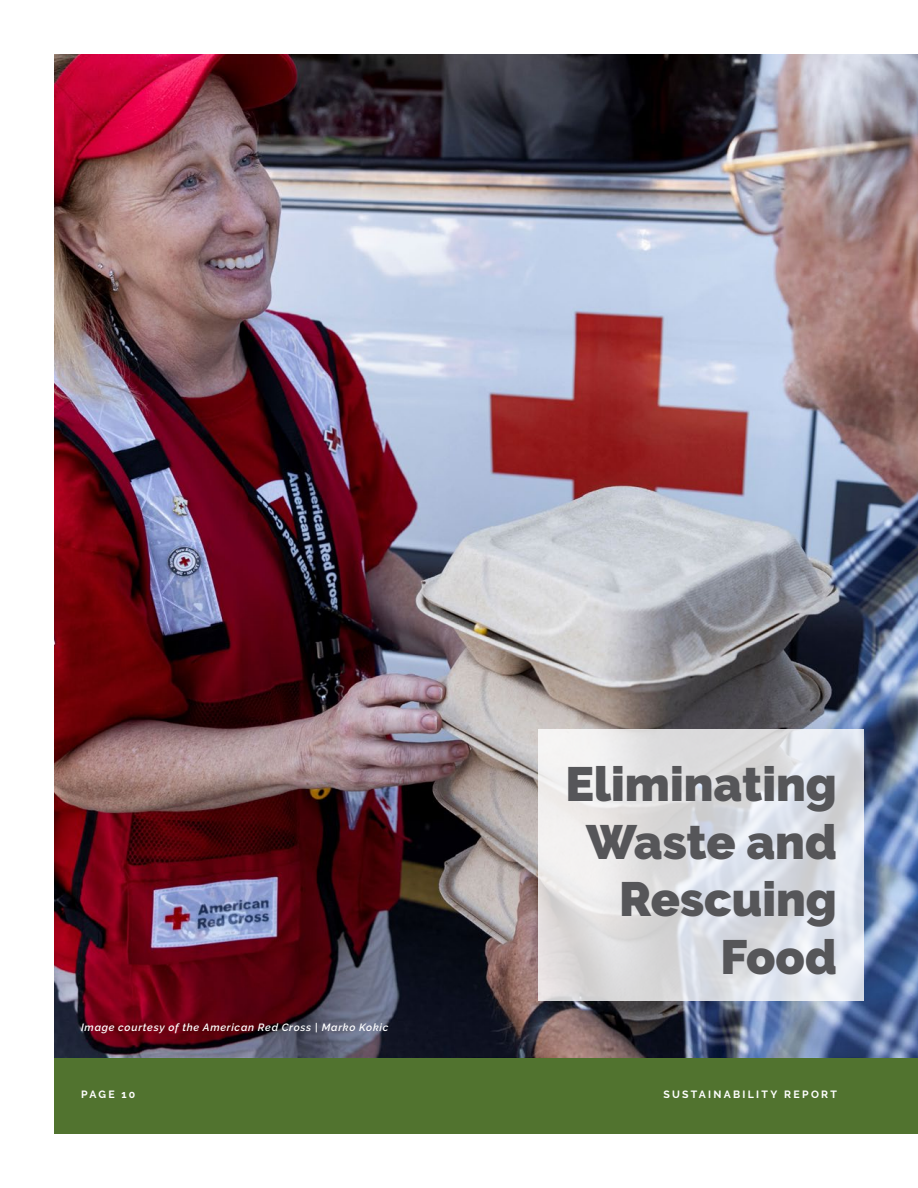
<style>
.page{position:relative;width:918px;height:1188px;background:#fff}
.page>*{position:absolute;margin:0;border:0;box-sizing:border-box;transform-origin:0 0}
.t1{font:900 48px/57.6px "Raleway";color:#565659;text-align:right}
.t2{font:italic 600 10.5px "Raleway";letter-spacing:.07em;color:#fff}
.t3{font:700 10.5px "Raleway";letter-spacing:.215em;color:#fff}
</style>
<div class="page">
<div style="left:54px;top:1053px;width:864px;height:81px;background:#51732f"></div>
<img style="left:54px;top:54px;width:864px;height:1003px">
<svg style="left:538px;top:729px;width:326px;height:272px;background:#dfe0e4"></svg>
<p class="t2" style="left:81px;top:1021px;width:309px">Image courtesy of the American Red Cross | Marko Kokic</p>
<h1 class="t1" style="left:566px;top:756px;width:273px">Eliminating<br>Waste and<br>Rescuing<br>Food</h1>
<p class="t3" style="left:81px;top:1089px;width:56px">PAGE 10</p>
<p class="t3" style="left:663px;top:1089px;width:175px">SUSTAINABILITY REPORT</p>
</div>
